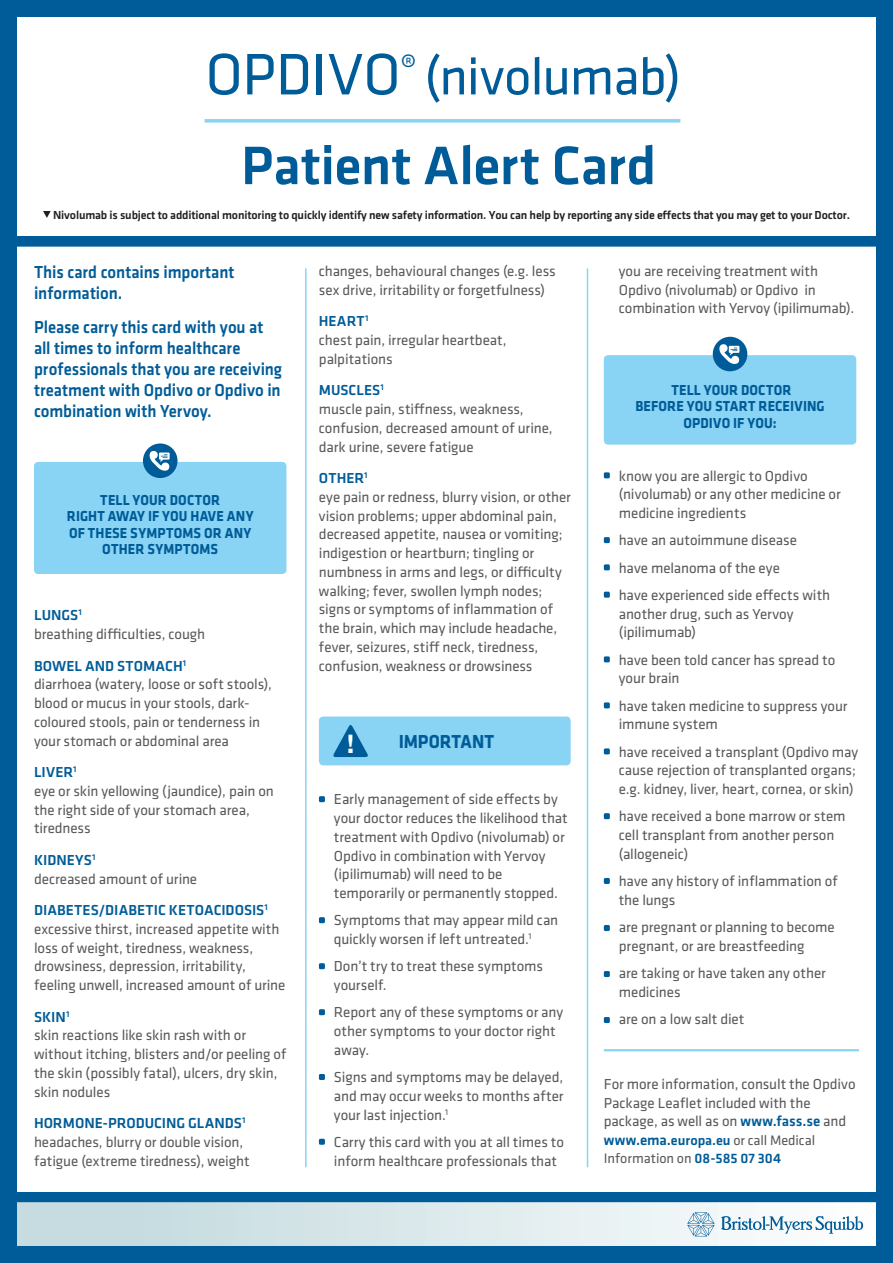
<style>
.page{position:relative;width:893px;height:1263px;background:#005c98}
.page>*{position:absolute;margin:0;border:0;box-sizing:border-box;transform-origin:0 0}
.t1{font:500 56.1px "Klavika";letter-spacing:-.005em;color:#005c98}
.t2{font:54px "Klavika";letter-spacing:-.02em;color:#005c98}
.courant{font:700 24.9px "Rockwell";color:#fff;scale:.94 1}
.courant-2{font:700 19.5px "Klavika";color:#005c98;scale:.93 1}
.courant-3{font:500 18px/21px "Klavika";color:#005c98;scale:.93 1}
.t3{font:15px/18.8px "Klavika";letter-spacing:-.005em;color:#57585a}
.courant-4{font:700 15px/16.5px "Klavika";letter-spacing:.01em;color:#005c98;text-align:center;scale:.93 1}
.t4{font:500 15px "Klavika";color:#005c98}
.t5{font:14.25px/18px "Klavika";letter-spacing:-.005em;color:#57585a}
.t6{font:500 12px "Klavika";letter-spacing:-.015em;color:#231f20}
.s1{font-size:60.75px}
.s2{font-weight:500;color:#005c98}
.s3{font-weight:500;font-size:15px;color:#005c98}
</style>
<div class="page">
<div style="left:17px;top:17px;width:859px;height:219px;background:#fff"></div>
<svg style="left:17px;top:1202px;width:859px;height:44px;background:#d7e6ea"></svg>
<div style="left:17px;top:247px;width:859px;height:945px;background:#fff"></div>
<div style="left:34px;top:462px;width:252px;height:112px;background:#89d3f4;border-radius:4px"></div>
<div style="left:143px;top:443px;width:35px;height:35px;background:#005c98;border-radius:50%"></div>
<svg style="left:149px;top:451px;width:21px;height:20px"></svg>
<div style="left:319px;top:716px;width:252px;height:49px;background:#89d3f4;border-radius:4px"></div>
<svg style="left:333px;top:725px;width:35px;height:32px"></svg>
<svg style="left:319px;top:796px;width:6px;height:6px"></svg>
<svg style="left:319px;top:917px;width:6px;height:6px"></svg>
<svg style="left:319px;top:963px;width:6px;height:6px"></svg>
<svg style="left:319px;top:1009px;width:6px;height:6px"></svg>
<svg style="left:319px;top:1074px;width:6px;height:6px"></svg>
<svg style="left:319px;top:1139px;width:6px;height:6px"></svg>
<div style="left:604px;top:355px;width:252px;height:90px;background:#89d3f4;border-radius:4px"></div>
<div style="left:713px;top:337px;width:34px;height:34px;background:#005c98;border-radius:50%"></div>
<svg style="left:719px;top:344px;width:20px;height:20px"></svg>
<svg style="left:604px;top:472px;width:6px;height:6px"></svg>
<svg style="left:604px;top:537px;width:6px;height:6px"></svg>
<svg style="left:604px;top:564px;width:6px;height:6px"></svg>
<svg style="left:604px;top:592px;width:6px;height:6px"></svg>
<svg style="left:604px;top:656px;width:6px;height:6px"></svg>
<svg style="left:604px;top:702px;width:6px;height:6px"></svg>
<svg style="left:604px;top:748px;width:6px;height:6px"></svg>
<svg style="left:604px;top:813px;width:6px;height:6px"></svg>
<svg style="left:604px;top:878px;width:6px;height:6px"></svg>
<svg style="left:604px;top:925px;width:6px;height:6px"></svg>
<svg style="left:604px;top:971px;width:6px;height:6px"></svg>
<svg style="left:604px;top:1017px;width:6px;height:6px"></svg>
<hr style="left:604px;top:1049px;width:255px;height:2px;background:#89d3f4">
<svg style="left:205px;top:119px;width:475px;height:4px;background:#97d8f5"></svg>
<svg style="left:43px;top:211px;width:8px;height:7px"></svg>
<hr style="left:305px;top:268px;width:2px;height:899px;background:#89d3f4">
<hr style="left:587px;top:268px;width:1px;height:899px;background:#89d3f4">
<p class="t2" style="left:205px;top:41px;width:477px"><span class="s1">OPDIVO</span><sup>®</sup> (nivolumab)</p>
<p class="t1" style="left:241px;top:128px;width:417px">Patient Alert Card</p>
<p class="t6" style="left:53px;top:207px;width:798px">Nivolumab is subject to additional monitoring to quickly identify new safety information. You can help by reporting any side effects that you may get to your Doctor.</p>
<p class="courant-3" style="left:34px;top:261px;width:217px">This card contains important information.</p>
<p class="courant-3" style="left:34px;top:316px;width:268px">Please carry this card with you at all times to inform healthcare professionals that you are receiving treatment with Opdivo or Opdivo in combination with Yervoy.</p>
<p class="courant-4" style="left:67px;top:491px;width:202px">TELL YOUR DOCTOR<br>RIGHT AWAY IF YOU HAVE ANY<br>OF THESE SYMPTOMS OR ANY<br>OTHER SYMPTOMS</p>
<p class="t4" style="left:34px;top:605px;width:49px">LUNGS<sup>1</sup></p>
<p class="t3" style="left:34px;top:624px;width:173px">breathing difficulties, cough</p>
<p class="t4" style="left:34px;top:655px;width:154px">BOWEL AND STOMACH<sup>1</sup></p>
<p class="t3" style="left:34px;top:674px;width:240px">diarrhoea (watery, loose or soft stools), blood or mucus in your stools, dark&shy;coloured stools, pain or tenderness in your stomach or abdominal area</p>
<p class="t4" style="left:34px;top:762px;width:44px">LIVER<sup>1</sup></p>
<p class="t3" style="left:34px;top:781px;width:241px">eye or skin yellowing (jaundice), pain on the right side of your stomach area, tiredness</p>
<p class="t4" style="left:34px;top:850px;width:63px">KIDNEYS<sup>1</sup></p>
<p class="t3" style="left:34px;top:869px;width:165px">decreased amount of urine</p>
<p class="t4" style="left:34px;top:900px;width:235px">DIABETES/DIABETIC KETOACIDOSIS<sup>1</sup></p>
<p class="t3" style="left:34px;top:919px;width:253px">excessive thirst, increased appetite with loss of weight, tiredness, weakness, drowsiness, depression, irritability, feeling unwell, increased amount of urine</p>
<p class="t4" style="left:34px;top:1006px;width:37px">SKIN<sup>1</sup></p>
<p class="t3" style="left:34px;top:1025px;width:254px">skin reactions like skin rash with or without itching, blisters and/or peeling of the skin (possibly fatal), ulcers, dry skin, skin nodules</p>
<p class="t4" style="left:34px;top:1113px;width:213px">HORMONE-PRODUCING GLANDS<sup>1</sup></p>
<p class="t3" style="left:34px;top:1132px;width:217px">headaches, blurry or double vision, fatigue (extreme tiredness), weight</p>
<p class="t3" style="left:319px;top:261px;width:238px">changes, behavioural changes (e.g. less sex drive, irritability or forgetfulness)</p>
<p class="t4" style="left:319px;top:311px;width:51px">HEART<sup>1</sup></p>
<p class="t3" style="left:319px;top:330px;width:189px">chest pain, irregular heartbeat, palpitations</p>
<p class="t4" style="left:319px;top:380px;width:67px">MUSCLES<sup>1</sup></p>
<p class="t3" style="left:319px;top:399px;width:235px">muscle pain, stiffness, weakness, confusion, decreased amount of urine, dark urine, severe fatigue</p>
<p class="t4" style="left:319px;top:468px;width:50px">OTHER<sup>1</sup></p>
<p class="t3" style="left:319px;top:487px;width:253px">eye pain or redness, blurry vision, or other vision problems; upper abdominal pain, decreased appetite, nausea or vomiting; indigestion or heartburn; tingling or numbness in arms and legs, or difficulty walking; fever, swollen lymph nodes; signs or symptoms of inflammation of the brain, which may include headache, fever, seizures, stiff neck, tiredness, confusion, weakness or drowsiness</p>
<p class="courant" style="left:346px;top:728px;width:11px">!</p>
<p class="courant-2" style="left:399px;top:727px;width:104px">IMPORTANT</p>
<p class="t3" style="left:334px;top:789px;width:235px">Early management of side effects by your doctor reduces the likelihood that treatment with Opdivo (nivolumab) or Opdivo in combination with Yervoy (ipilimumab) will need to be temporarily or permanently stopped.</p>
<p class="t3" style="left:334px;top:910px;width:226px">Symptoms that may appear mild can quickly worsen if left untreated.<sup>1</sup></p>
<p class="t3" style="left:334px;top:956px;width:211px">Don’t try to treat these symptoms yourself.</p>
<p class="t3" style="left:334px;top:1002px;width:231px">Report any of these symptoms or any other symptoms to your doctor right away.</p>
<p class="t3" style="left:334px;top:1067px;width:231px;text-align:justify">Signs and symptoms may be delayed, and may occur weeks to months after your last injection.<sup>1</sup></p>
<p class="t3" style="left:334px;top:1132px;width:232px">Carry this card with you at all times to inform healthcare professionals that</p>
<p class="t3" style="left:619px;top:261px;width:237px">you are receiving treatment with<br>Opdivo (nivolumab) or Opdivo in combination with Yervoy (ipilimumab).</p>
<p class="courant-4" style="left:635px;top:381px;width:205px">TELL YOUR DOCTOR<br>BEFORE YOU START RECEIVING<br>OPDIVO IF YOU:</p>
<p class="t3" style="left:619px;top:466px;width:223px">know you are allergic to Opdivo (nivolumab) or any other medicine or medicine ingredients</p>
<p class="t3" style="left:619px;top:530px;width:180px">have an autoimmune disease</p>
<p class="t3" style="left:619px;top:558px;width:163px">have melanoma of the eye</p>
<p class="t3" style="left:619px;top:585px;width:213px">have experienced side effects with another drug, such as Yervoy (ipilimumab)</p>
<p class="t3" style="left:619px;top:650px;width:218px">have been told cancer has spread to your brain</p>
<p class="t3" style="left:619px;top:696px;width:230px">have taken medicine to suppress your immune system</p>
<p class="t3" style="left:619px;top:742px;width:241px">have received a transplant (Opdivo may cause rejection of transplanted organs; e.g. kidney, liver, heart, cornea, or skin)</p>
<p class="t3" style="left:619px;top:806px;width:228px">have received a bone marrow or stem cell transplant from another person (allogeneic)</p>
<p class="t3" style="left:619px;top:871px;width:220px">have any history of inflammation of the lungs</p>
<p class="t3" style="left:619px;top:917px;width:217px">are pregnant or planning to become pregnant, or are breastfeeding</p>
<p class="t3" style="left:619px;top:963px;width:208px">are taking or have taken any other medicines</p>
<p class="t3" style="left:619px;top:1009px;width:127px">are on a low salt diet</p>
<p class="t3" style="left:604px;top:1074px;width:253px">For more information, consult the Opdivo<br>Package Leaflet included with the package, as well as on <span class="s2">www.fass.se</span> and</p>
<p class="t5" style="left:604px;top:1131px;width:213px"><span class="s3">www.ema.</span><span class="s2">europa.eu</span> or call Medical<br>Information on <span class="s2">08-585 07 304</span></p>
</div>
